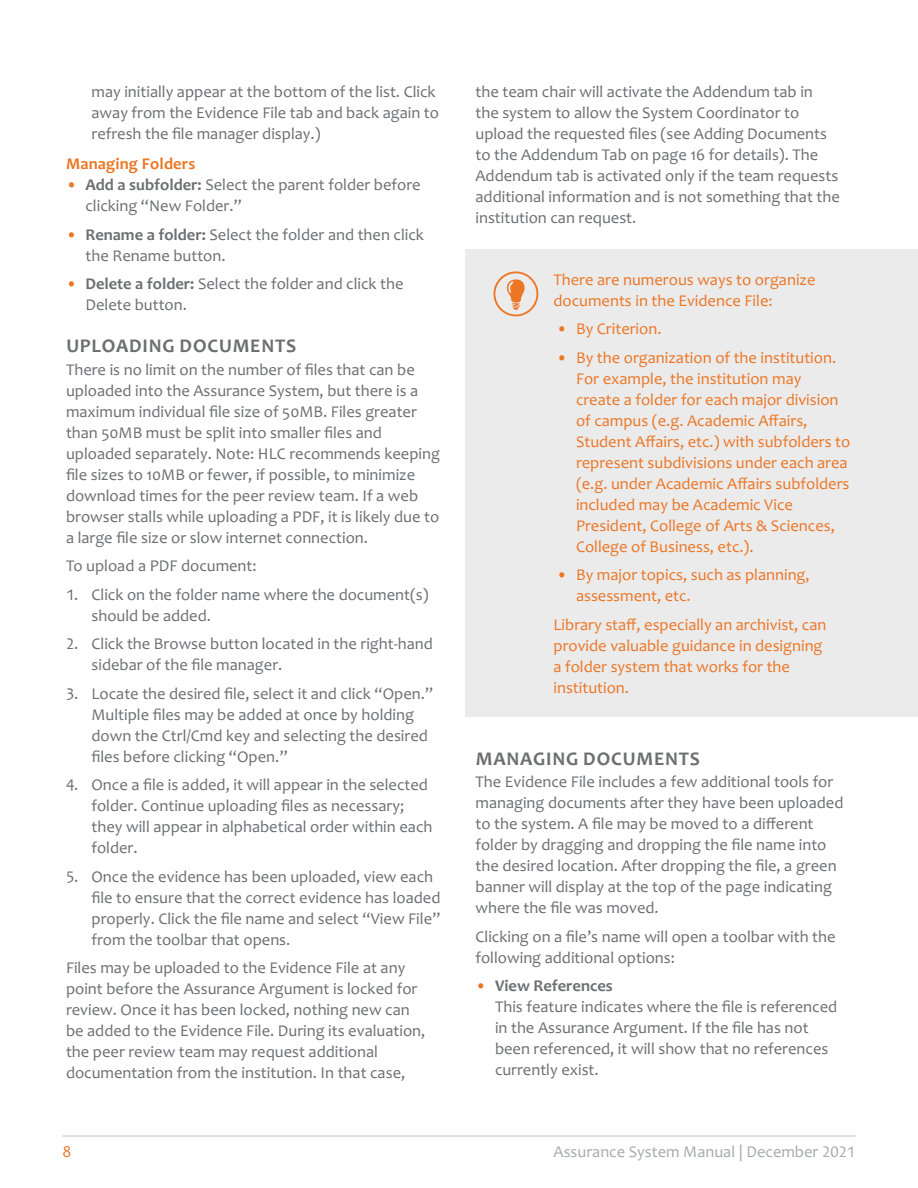
<style>
.page{position:relative;width:918px;height:1188px;background:#fff}
.page>*{position:absolute;margin:0;border:0;box-sizing:border-box;transform-origin:0 0}
.Header_3{font:700 19.5px "Candara";letter-spacing:.04em;color:#6d6e71}
.Bulleted_List{font:16.5px/21px "Candara";color:#6d6e71}
.Numbered_List{font:16.5px/21px "Candara";color:#6d6e71}
.Bulleted_List-2{font:16.5px/21px "Candara";color:#ec7624}
.Gray_Box_R_Last_Para{font:16.5px/21px "Candara";color:#ec7624}
.First_Paragraph{font:16.5px/21px "Candara";color:#ec7624}
.Numbered_List_-_Firs{font:16.5px/21px "Candara";color:#6d6e71}
.t1{font:16.5px "Candara";color:#a7a9ac}
.Header_4{font:700 16.5px "Candara";letter-spacing:.01em;color:#ec7624}
.s1{color:#ec7624}
.s2{font-weight:700}
</style>
<div class="page">
<hr style="left:63px;top:1136px;width:792px;height:1px;background:#bcbec0">
<div style="left:465px;top:249px;width:453px;height:81px;background:#ebebec"></div>
<div style="left:465px;top:327px;width:453px;height:249px;background:#ebebec"></div>
<div style="left:465px;top:544px;width:453px;height:82px;background:#ebebec"></div>
<div style="left:465px;top:594px;width:453px;height:123px;background:#ebebec"></div>
<svg style="left:493px;top:271px;width:45px;height:45px"></svg>
<p class="Numbered_List" style="left:92px;top:81px;width:349px">may initially appear at the bottom of the list. Click away from the Evidence File tab and back again to refresh the file manager display.)</p>
<h5 class="Header_4" style="left:66px;top:154px;width:131px">Managing Folders</h5>
<p class="Bulleted_List" style="left:86px;top:174px;width:337px;text-indent:-20px"><span class="s1">•</span> <span class="s2">Add a subfolder:</span> Select the parent folder before clicking “New Folder.”</p>
<p class="Bulleted_List" style="left:86px;top:224px;width:340px;text-indent:-20px"><span class="s1">•</span> <span class="s2">Rename a folder:</span> Select the folder and then click the Rename button.</p>
<p class="Bulleted_List" style="left:86px;top:273px;width:320px;text-indent:-20px"><span class="s1">•</span> <span class="s2">Delete a folder:</span> Select the folder and click the<br>Delete button.</p>
<h4 class="Header_3" style="left:66px;top:334px;width:231px">UPLOADING DOCUMENTS</h4>
<p class="Bulleted_List" style="left:66px;top:359px;width:376px">There is no limit on the number of files that can be uploaded into the Assurance System, but there is a maximum individual file size of 50MB. Files greater than 50MB must be split into smaller files and uploaded separately. Note: HLC recommends keeping file sizes to 10MB or fewer, if possible, to minimize download times for the peer review team. If a web browser stalls while uploading a PDF, it is likely due to a large file size or slow internet connection.</p>
<p class="Bulleted_List" style="left:66px;top:555px;width:192px">To upload a PDF document:</p>
<p class="Numbered_List_-_Firs" style="left:92px;top:584px;width:339px;text-indent:-26px">1. Click on the folder name where the document(s) should be added.</p>
<p class="Numbered_List" style="left:92px;top:633px;width:343px;text-indent:-26px">2. Click the Browse button located in the right-hand sidebar of the file manager.</p>
<p class="Numbered_List" style="left:92px;top:683px;width:343px;text-indent:-26px">3. Locate the desired file, select it and click “Open.” Multiple files may be added at once by holding down the Ctrl/Cmd key and selecting the desired files before clicking “Open.”</p>
<p class="Numbered_List" style="left:92px;top:774px;width:342px;text-indent:-26px">4. Once a file is added, it will appear in the selected folder. Continue uploading files as necessary; they will appear in alphabetical order within each folder.</p>
<p class="Numbered_List" style="left:92px;top:866px;width:350px;text-indent:-26px">5. Once the evidence has been uploaded, view each file to ensure that the correct evidence has loaded properly. Click the file name and select “View File” from the toolbar that opens.</p>
<p class="Bulleted_List" style="left:66px;top:957px;width:361px">Files may be uploaded to the Evidence File at any point before the Assurance Argument is locked for review. Once it has been locked, nothing new can be added to the Evidence File. During its evaluation, the peer review team may request additional documentation from the institution. In that case,</p>
<p class="Bulleted_List" style="left:476px;top:81px;width:366px">the team chair will activate the Addendum tab in the system to allow the System Coordinator to upload the requested files (see Adding Documents to the Addendum Tab on page 16 for details). The Addendum tab is activated only if the team requests additional information and is not something that the institution can request.</p>
<p class="First_Paragraph" style="left:554px;top:269px;width:264px">There are numerous ways to organize documents in the Evidence File:</p>
<p class="Bulleted_List-2" style="left:556px;top:318px;width:107px">• By Criterion.</p>
<p class="Bulleted_List-2" style="left:576px;top:347px;width:276px;text-indent:-20px">• By the organization of the institution.<br>For example, the institution may<br>create a folder for each major division of campus (e.g. Academic Affairs, Student Affairs, etc.) with subfolders to represent subdivisions under each area (e.g. under Academic Affairs subfolders included may be Academic Vice President, College of Arts &amp; Sciences, College of Business, etc.).</p>
<p class="Bulleted_List-2" style="left:576px;top:564px;width:235px;text-indent:-20px">• By major topics, such as planning, assessment, etc.</p>
<p class="Gray_Box_R_Last_Para" style="left:554px;top:614px;width:274px">Library staff, especially an archivist, can provide valuable guidance in designing a folder system that works for the institution.</p>
<h4 class="Header_3" style="left:476px;top:746px;width:226px">MANAGING DOCUMENTS</h4>
<p class="Bulleted_List" style="left:476px;top:771px;width:369px">The Evidence File includes a few additional tools for managing documents after they have been uploaded to the system. A file may be moved to a different folder by dragging and dropping the file name into the desired location. After dropping the file, a green banner will display at the top of the page indicating where the file was moved.</p>
<p class="Bulleted_List" style="left:476px;top:926px;width:362px">Clicking on a file’s name will open a toolbar with the following additional options:</p>
<p class="Bulleted_List" style="left:495px;top:975px;width:344px;text-indent:-20px"><span class="s1">•</span> <span class="s2">View References<br></span>This feature indicates where the file is referenced in the Assurance Argument. If the file has not been referenced, it will show that no references currently exist.</p>
<p class="Bulleted_List-2" style="left:63px;top:1141px;width:10px">8</p>
<p class="t1" style="left:554px;top:1141px;width:303px">Assurance System Manual | December 2021</p>
</div>
